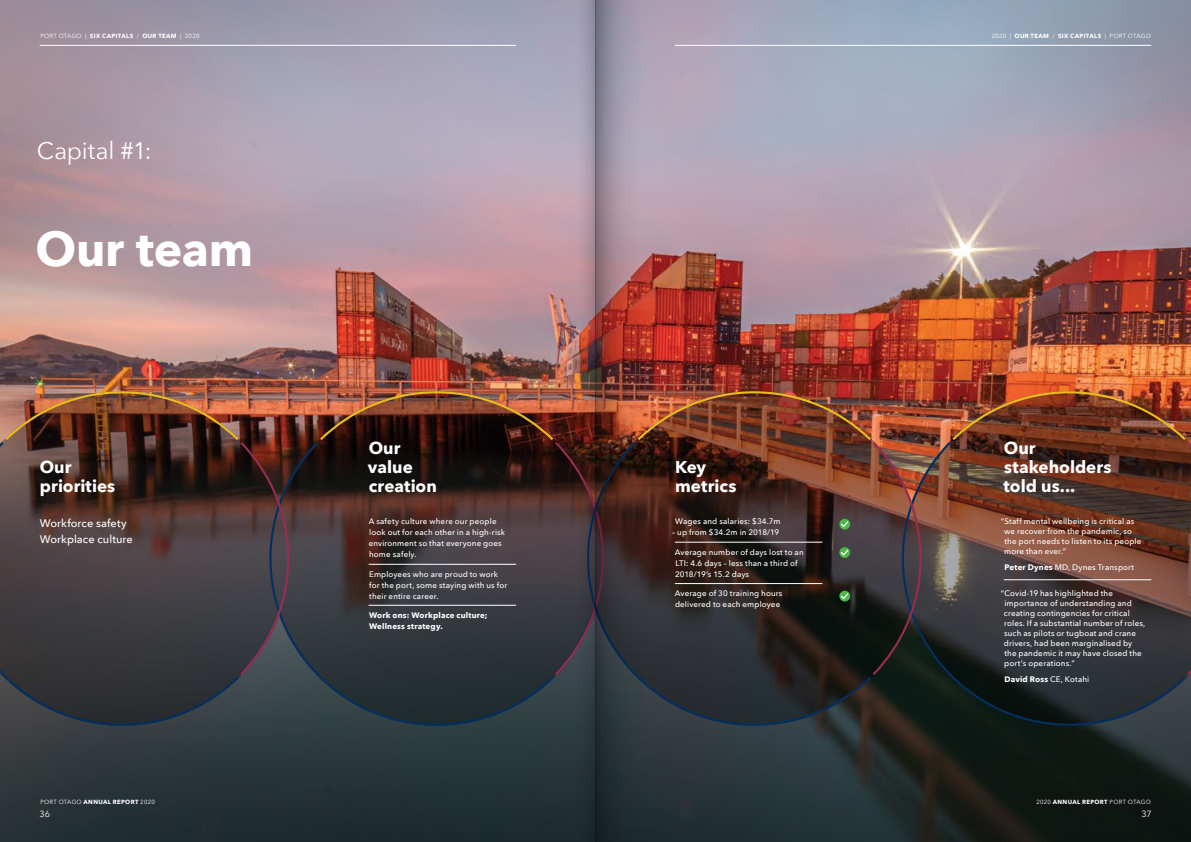
<style>
.page{position:relative;width:1191px;height:842px;background:#fff}
.page>*{position:absolute;margin:0;border:0;box-sizing:border-box;transform-origin:0 0}
.t1{font:700 48px "Avenir Next";letter-spacing:-.005em;color:#fff}
.t2{font:24px "Avenir Next";letter-spacing:-.005em;color:#fff}
.t3{font:700 17px/19px "Avenir Next";color:#fff}
.t4{font:500 11px/16px "Avenir Next";letter-spacing:.005em;color:#fff}
.t5{font:9px "Avenir Next";color:#fff}
.t6{font:500 8px/10px "Avenir Next";letter-spacing:.015em;color:#fff}
.t7{font:700 8px/11px "Avenir Next";letter-spacing:.02em;color:#fff}
.t8{font:700 6px "Avenir Next";letter-spacing:.06em;color:#fff}
.t9{font:6px "Avenir Next";letter-spacing:.04em;color:#fff}
.s1{font-weight:400}
.s2{font-weight:700}
.s3{font-weight:500}
</style>
<div class="page">
<img style="left:0;top:0;width:1191px;height:842px">
<hr style="left:40px;top:45px;width:476px;height:1px;background:#fff">
<hr style="left:675px;top:45px;width:476px;height:1px;background:#fff">
<svg style="left:269px;top:442px;width:284px;height:284px;background:#2f373b"></svg>
<svg style="left:320px;top:391px;width:253px;height:284px;background:#3f302e"></svg>
<svg style="left:901px;top:442px;width:284px;height:284px;background:#32322f"></svg>
<img style="left:952px;top:391px;width:239px;height:284px">
<svg style="left:0;top:442px;width:238px;height:284px;background:#33363b"></svg>
<img style="left:5px;top:391px;width:284px;height:284px">
<svg style="left:663px;top:675px;width:208px;height:51px;background:#272c30"></svg>
<hr style="left:1003px;top:580px;width:148px;height:1px;background:#fff">
<hr style="left:369px;top:564px;width:147px;height:1px;background:#fff">
<hr style="left:369px;top:605px;width:147px;height:1px;background:#fff">
<img style="left:663px;top:391px;width:258px;height:284px">
<img style="left:595px;top:0;width:68px;height:842px">
<img style="left:573px;top:0;width:22px;height:842px">
<p class="t8" style="left:40px;top:31px;width:161px"><span class="s1">PORT OTAGO |</span> SIX CAPITALS <span class="s1">/</span> OUR TEAM <span class="s1">| 2020</span></p>
<p class="t8" style="left:991px;top:31px;width:161px"><span class="s1">2020 |</span> OUR TEAM <span class="s1">/</span> SIX CAPITALS <span class="s1">| PORT OTAGO</span></p>
<h2 class="t2" style="left:37px;top:130px;width:116px">Capital #1:</h2>
<h1 class="t1" style="left:36px;top:208px;width:219px">Our team</h1>
<h3 class="t3" style="left:40px;top:458px;width:77px">Our priorities</h3>
<h3 class="t3" style="left:368px;top:439px;width:70px">Our value creation</h3>
<h3 class="t4" style="left:40px;top:514px;width:94px">Workforce safety<br>Workplace culture</h3>
<p class="t6" style="left:369px;top:516px;width:138px;line-height:11px">A safety culture where our people look out for each other in a high-risk environment so that everyone goes home safely.</p>
<p class="t6" style="left:369px;top:568px;width:140px;line-height:11px">Employees who are proud to work for the port, some staying with us for their entire career.</p>
<p class="t7" style="left:369px;top:610px;width:120px">Work ons: Workplace culture;<br>Wellness strategy.</p>
<h3 class="t3" style="left:675px;top:458px;width:63px">Key metrics</h3>
<p class="t6" style="left:675px;top:516px;width:107px">Wages and salaries: $34.7m</p>
<p class="t6" style="left:672px;top:527px;width:109px">– up from $34.2m in 2018/19</p>
<p class="t6" style="left:675px;top:546px;width:130px;line-height:11px">Average number of days lost to an<br>LTI: 4.6 days – less than a third of<br>2018/19’s 15.2 days</p>
<p class="t6" style="left:675px;top:588px;width:109px;line-height:11px">Average of 30 training hours delivered to each employee</p>
<h3 class="t3" style="left:1003px;top:439px;width:109px">Our stakeholders told us...</h3>
<p class="t6" style="left:1004px;top:516px;width:139px;text-indent:-3px">“Staff mental wellbeing is critical as we recover from the pandemic, so the port needs to listen to its people more than ever.”</p>
<p class="t6" style="left:1004px;top:562px;width:131px"><span class="s2">Peter Dynes</span> MD, Dynes Transport</p>
<p class="t6" style="left:1004px;top:588px;width:143px;text-indent:-3px">“Covid-19 has highlighted the importance of understanding and creating contingencies for critical roles. If a substantial number of roles, such as pilots or tugboat and crane drivers, had been marginalised by the pandemic it may have closed the port’s operations.”</p>
<p class="t7" style="left:1004px;top:673px;width:86px">David Ross <span class="s3">CE, Kotahi</span></p>
<p class="t9" style="left:40px;top:796px;width:116px">PORT OTAGO <span class="s2">ANNUAL REPORT</span> 2020</p>
<p class="t9" style="left:1036px;top:796px;width:116px">2020 <span class="s2">ANNUAL REPORT</span> PORT OTAGO</p>
<p class="t5" style="left:40px;top:806px;width:12px">36</p>
<p class="t5" style="left:1141px;top:806px;width:12px">37</p>
</div>
